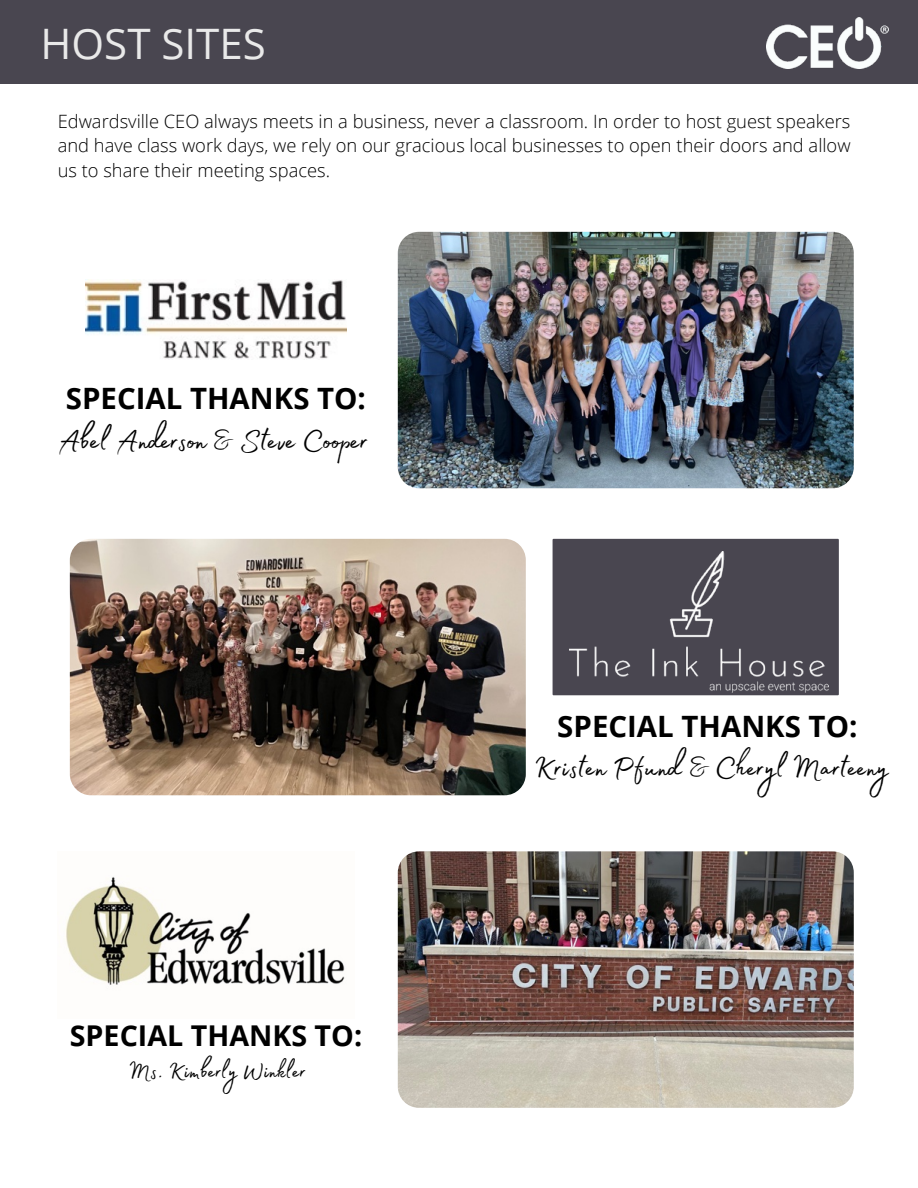
<style>
.page{position:relative;width:918px;height:1188px;background:#fff}
.page>*{position:absolute;margin:0;border:0;box-sizing:border-box;transform-origin:0 0}
.t1{font:42px "Open Sans";color:#e9e9e9}
.t2{font:37.2px "Madelyn Fill";color:#000}
.t3{font:700 29.4px "Open Sans";color:#000}
.t4{font:28.65px "Madelyn Fill";color:#000}
.t5{font:700 28.65px "Open Sans";color:#000}
.t6{font:300 18.3px/24.8px "Open Sans";color:#000;text-align:justify}
</style>
<div class="page">
<img style="left:70px;top:539px;width:456px;height:256px;border-radius:21px">
<img style="left:86px;top:280px;width:261px;height:79px">
<div style="left:553px;top:539px;width:286px;height:156px;background:#494650"></div>
<img style="left:569px;top:551px;width:259px;height:144px">
<img style="left:398px;top:851px;width:456px;height:257px;border-radius:21px">
<img style="left:398px;top:232px;width:456px;height:256px;border-radius:21px">
<img style="left:66px;top:876px;width:279px;height:109px">
<div style="left:0;top:0;width:918px;height:84px;background:#494650"></div>
<img style="left:767px;top:17px;width:121px;height:51px">
<h1 class="t1" style="left:41px;top:14px;width:227px">HOST SITES</h1>
<p class="t6" style="left:58px;top:108px;width:794px">Edwardsville CEO always meets in a business, never a classroom. In order to host guest speakers and have class work days, we rely on our gracious local businesses to open their doors and allow us to share their meeting spaces.</p>
<h3 class="t3" style="left:66px;top:377px;width:302px">SPECIAL THANKS TO:</h3>
<h2 class="t2" style="left:58px;top:412px;width:311px">Abel Anderson &amp; Steve Cooper</h2>
<h3 class="t5" style="left:70px;top:1015px;width:294px">SPECIAL THANKS TO:</h3>
<h3 class="t4" style="left:128px;top:1050px;width:179px">Ms. Kimberly Winkler</h3>
<h3 class="t3" style="left:557px;top:705px;width:302px">SPECIAL THANKS TO:</h3>
<h2 class="t2" style="left:534px;top:740px;width:356px">Kristen Pfund &amp; Cheryl Marteeny</h2>
</div>
